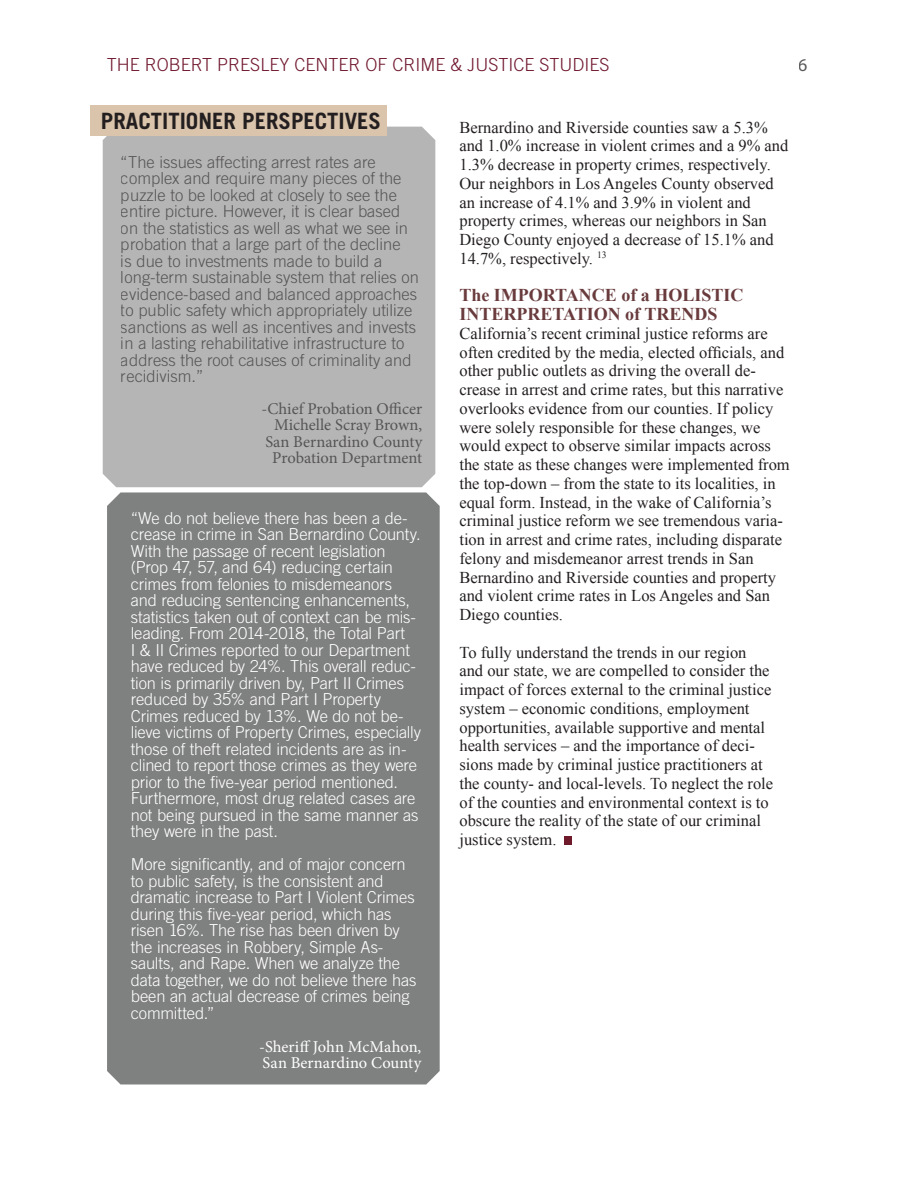
<style>
.page{position:relative;width:918px;height:1188px;background:#fff}
.page>*{position:absolute;margin:0;border:0;box-sizing:border-box;transform-origin:0 0}
.t1{font:700 22.5px "Trade Gothic LT Std";color:#231f20}
.t2{font:700 18px "Times New Roman";color:#693b3d}
.t3{font:300 18px "Trade Gothic LT Std";color:#71192f}
.t4{font:18px "Myriad Pro";color:#231f20}
.t5{font:16.5px/18.8px "Times New Roman";color:#231f20}
.Body_Text{font:300 16.5px/16.5px "Trade Gothic LT Std";letter-spacing:-.01em;color:#fff}
.t6{font:300 16.5px/16.5px "Trade Gothic LT Std";color:#231f20}
.t7{font:16.5px/16.5px "Minion Pro";color:#231f20;text-align:right}
.Body_Text-2{font:16.5px "Minion Pro";color:#fff}
</style>
<div class="page">
<div style="left:565px;top:836px;width:7px;height:8px;background:#6e1a2a"></div>
<div style="left:107px;top:492px;width:333px;height:592px;background:#7f8080"></div>
<div style="left:103px;top:127px;width:332px;height:360px;background:#b5b5b5"></div>
<div style="left:91px;top:105px;width:296px;height:31px;background:#dac4ab"></div>
<p class="t3" style="left:107px;top:54px;width:504px">THE ROBERT PRESLEY CENTER OF CRIME &amp; JUSTICE STUDIES</p>
<p class="t4" style="left:799px;top:54px;width:11px">6</p>
<p class="t1" style="left:101px;top:107px;width:282px">PRACTITIONER PERSPECTIVES</p>
<p class="t6" style="left:121px;top:153px;width:299px">“The issues affecting arrest rates are complex and require many pieces of the puzzle to be looked at closely to see the entire picture. However, it is clear based on the statistics as well as what we see in probation that a large part of the decline<br>is due to investments made to build a long-term sustainable system that relies on evidence-based and balanced approaches to public safety which appropriately utilize sanctions as well as incentives and invests in a lasting rehabilitative infrastructure to address the root causes of criminality and recidivism.”</p>
<p class="t7" style="left:262px;top:400px;width:162px">-Chief Probation Officer<br>Michelle Scray Brown,<br>San Bernardino County<br>Probation Department</p>
<p class="Body_Text" style="left:131px;top:510px;width:292px">“We do not believe there has been a de&shy;crease in crime in San Bernardino County.<br>With the passage of recent legislation (Prop 47, 57, and 64) reducing certain crimes from felonies to misdemeanors and reducing sentencing enhancements, statistics taken out of context can be mis&shy;leading. From 2014-2018, the Total Part<br>I &amp; II Crimes reported to our Department have reduced by 24%. This overall reduc&shy;tion is primarily driven by, Part II Crimes reduced by 35% and Part I Property Crimes reduced by 13%. We do not be&shy;lieve victims of Property Crimes, especially those of theft related incidents are as in&shy;clined to report those crimes as they were prior to the five-year period mentioned.<br>Furthermore, most drug related cases are not being pursued in the same manner as they were in the past.</p>
<p class="Body_Text" style="left:131px;top:856px;width:287px">More significantly, and of major concern to public safety, is the consistent and dramatic increase to Part I Violent Crimes during this five-year period, which has risen 16%. The rise has been driven by the increases in Robbery, Simple As&shy;saults, and Rape. When we analyze the data together, we do not believe there has been an actual decrease of crimes being committed.”</p>
<p class="Body_Text-2" style="left:259px;top:1036px;width:164px">-Sheriff John McMahon,</p>
<p class="Body_Text-2" style="left:262px;top:1052px;width:160px">San Bernardino County</p>
<p class="t5" style="left:459px;top:118px;width:331px">Bernardino and Riverside counties saw a 5.3% and 1.0% increase in violent crimes and a 9% and 1.3% decrease in property crimes, respectively.<br>Our neighbors in Los Angeles County observed an increase of 4.1% and 3.9% in violent and property crimes, whereas our neighbors in San Diego County enjoyed a decrease of 15.1% and 14.7%, respectively. <sup>13</sup></p>
<p class="t2" style="left:459px;top:283px;width:286px">The IMPORTANCE of a HOLISTIC</p>
<p class="t2" style="left:459px;top:302px;width:260px">INTERPRETATION of TRENDS</p>
<p class="t5" style="left:459px;top:324px;width:332px">California’s recent criminal justice reforms are often credited by the media, elected officials, and other public outlets as driving the overall de&shy;crease in arrest and crime rates, but this narrative overlooks evidence from our counties. If policy were solely responsible for these changes, we would expect to observe similar impacts across the state as these changes were implemented from the top-down – from the state to its localities, in equal form. Instead, in the wake of California’s criminal justice reform we see tremendous varia&shy;tion in arrest and crime rates, including disparate felony and misdemeanor arrest trends in San Bernardino and Riverside counties and property and violent crime rates in Los Angeles and San Diego counties.</p>
<p class="t5" style="left:459px;top:643px;width:315px">To fully understand the trends in our region and our state, we are compelled to consider the impact of forces external to the criminal justice system – economic conditions, employment opportunities, available supportive and mental health services – and the importance of deci&shy;sions made by criminal justice practitioners at the county- and local-levels. To neglect the role of the counties and environmental context is to obscure the reality of the state of our criminal justice system.</p>
</div>
